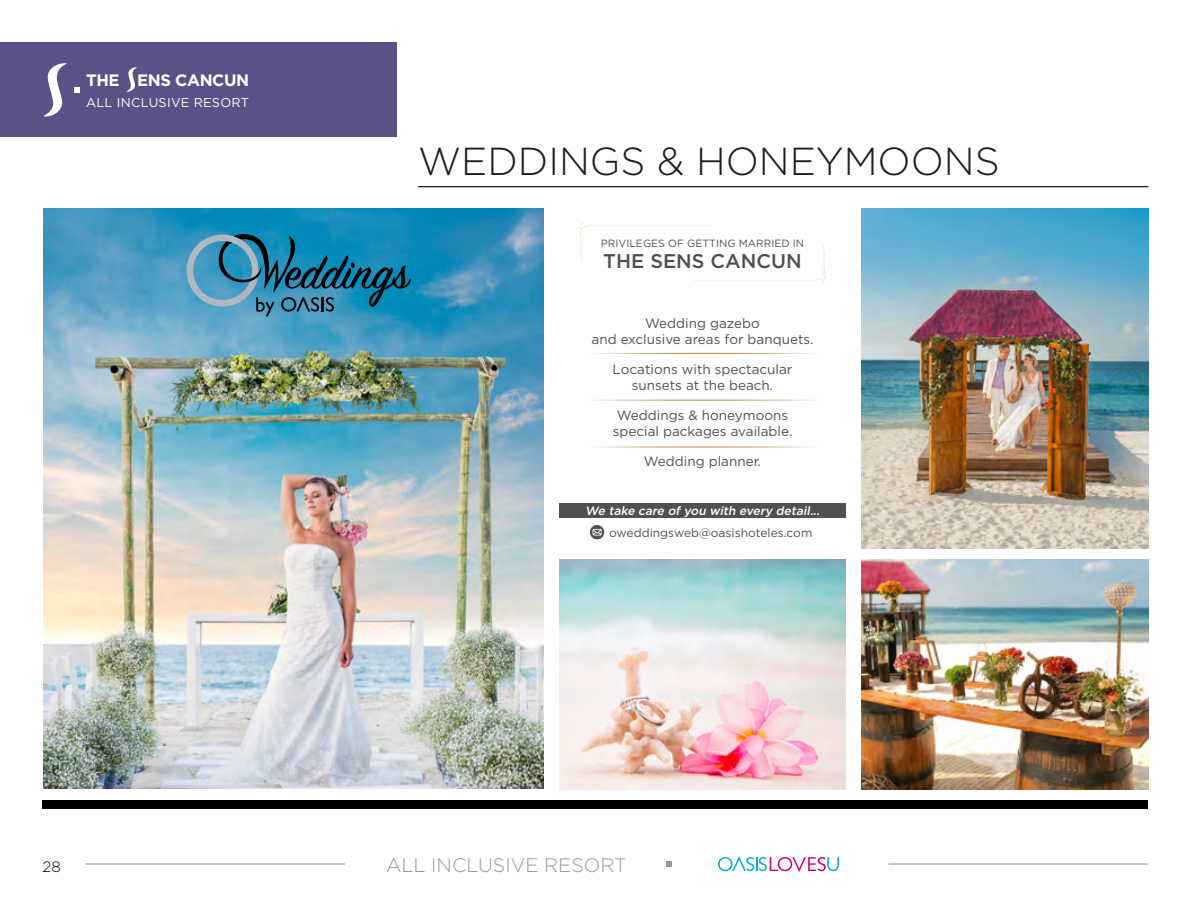
<style>
.page{position:relative;width:1191px;height:915px;background:#fff}
.page>*{position:absolute;margin:0;border:0;box-sizing:border-box;transform-origin:0 0}
.t1{font:300 39px "Gotham";color:#1f1d1b}
.t2{font:500 19.8px "Gotham";color:#504f53}
.t3{font:300 19.5px "Gotham";color:#98989c}
.t4{font:700 16.5px "Gotham";letter-spacing:-.025em;color:#fff}
.t5{font:300 15px "Gotham";color:#000}
.t6{font:13.5px/16.2px "Gotham";color:#504f53;text-align:center}
.t7{font:12.75px "Gotham";letter-spacing:.02em;color:#fff}
.t8{font:italic 500 12px "Gotham";color:#fff}
.t9{font:12px "Gotham";color:#504f53}
.t10{font:10.5px "Gotham";color:#504f53}
</style>
<div class="page">
<div style="left:43px;top:799px;width:1105px;height:9px;background:#000"></div>
<svg style="left:666px;top:861px;width:6px;height:5px"></svg>
<hr style="left:85px;top:863px;width:260px;height:1px;background:#98989c">
<hr style="left:888px;top:863px;width:260px;height:1px;background:#98989c">
<hr style="left:418px;top:186px;width:730px;height:1px;background:#000">
<div style="left:0;top:43px;width:397px;height:94px;background:#5c5186"></div>
<svg style="left:74px;top:87px;width:5px;height:6px"></svg>
<svg style="left:718px;top:856px;width:121px;height:15px"></svg>
<svg style="left:43px;top:63px;width:24px;height:54px"></svg>
<svg style="left:126px;top:67px;width:11px;height:25px"></svg>
<img style="left:861px;top:208px;width:287px;height:340px">
<img style="left:861px;top:559px;width:287px;height:230px">
<img style="left:43px;top:208px;width:500px;height:580px">
<svg style="left:186px;top:231px;width:225px;height:85px;background:#2881a3"></svg>
<img style="left:559px;top:559px;width:286px;height:230px">
<svg style="left:578px;top:223px;width:248px;height:60px"></svg>
<hr style="left:588px;top:446px;width:229px;height:1px;background:#b68b37">
<hr style="left:588px;top:399px;width:229px;height:1px;background:#b68b37">
<hr style="left:588px;top:353px;width:229px;height:1px;background:#b68b37">
<div style="left:559px;top:502px;width:287px;height:15px;background:#504f53"></div>
<svg style="left:589px;top:525px;width:16px;height:14px"></svg>
<p class="t4" style="left:86px;top:69px;width:165px">THE ENS CANCUN</p>
<p class="t7" style="left:86px;top:94px;width:164px">ALL INCLUSIVE RESORT</p>
<p class="t5" style="left:43px;top:856px;width:20px">28</p>
<h1 class="t1" style="left:418px;top:136px;width:583px">WEDDINGS &amp; HONEYMOONS</h1>
<p class="t10" style="left:601px;top:236px;width:205px">PRIVILEGES OF GETTING MARRIED IN</p>
<h2 class="t2" style="left:603px;top:248px;width:200px">THE SENS CANCUN</h2>
<p class="t6" style="left:591px;top:314px;width:223px">Wedding gazebo<br>and exclusive areas for banquets.</p>
<p class="t6" style="left:612px;top:360px;width:181px">Locations with spectacular sunsets at the beach.</p>
<p class="t6" style="left:613px;top:406px;width:181px">Weddings &amp; honeymoons special packages available.</p>
<p class="t6" style="left:644px;top:453px;width:119px">Wedding planner.</p>
<p class="t8" style="left:585px;top:502px;width:239px">We take care of you with every detail...</p>
<p class="t9" style="left:609px;top:524px;width:205px">oweddingsweb@oasishoteles.com</p>
<h3 class="t3" style="left:386px;top:852px;width:242px">ALL INCLUSIVE RESORT</h3>
</div>
